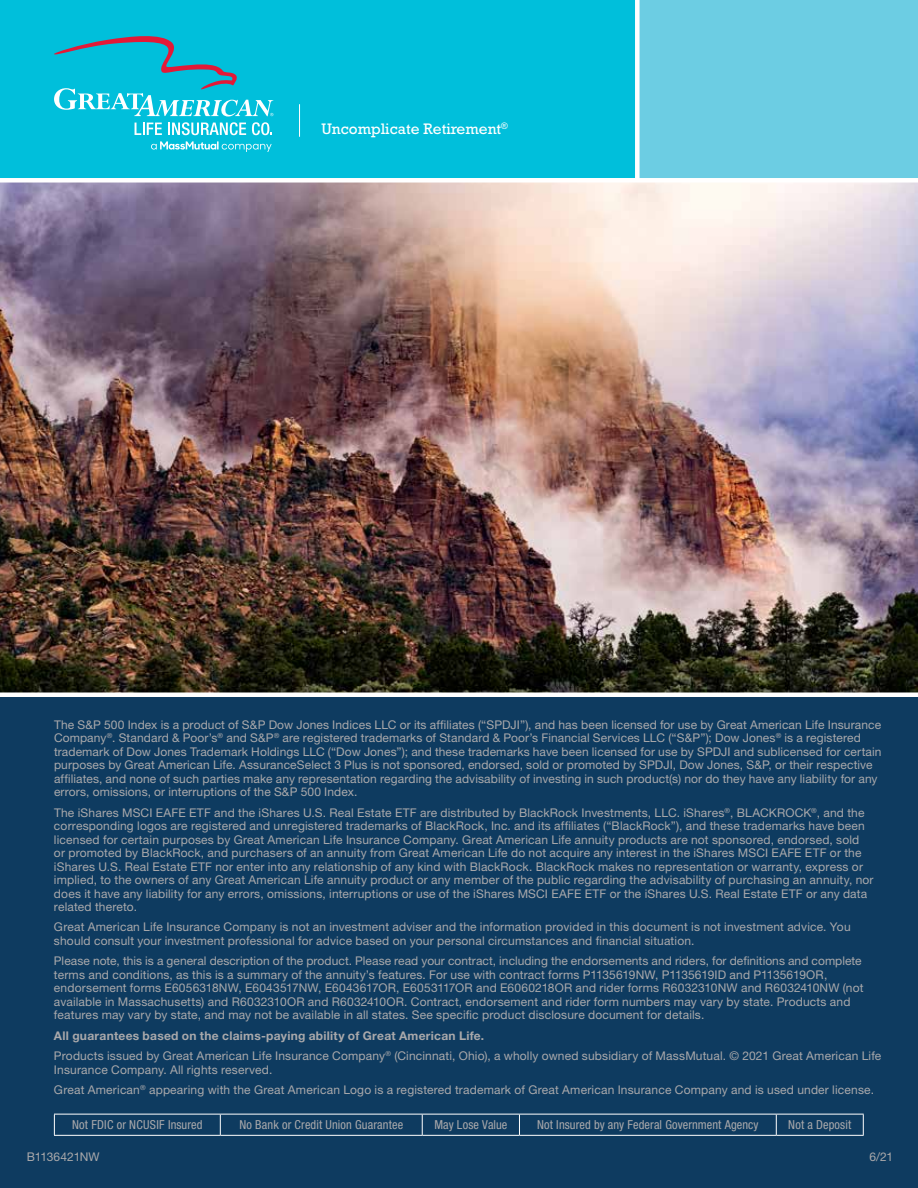
<style>
.page{position:relative;width:918px;height:1188px;background:#0e3b60}
.page>*{position:absolute;margin:0;border:0;box-sizing:border-box;transform-origin:0 0}
.t1{font:15.45px "Rockwell Std";color:#fff}
.t2{font:condensed 12.3px "Helvetica Neue LT Std";letter-spacing:.01em;color:#aaa9ab}
.t3{font:12px/13.5px "Helvetica Neue LT Std";letter-spacing:.01em;color:#aaa9ab}
.t4{font:12px "Helvetica Neue LT Std";letter-spacing:-.02em;color:#aaa9ab}
.s1{font-weight:700}
</style>
<div class="page">
<div style="left:0;top:0;width:635px;height:178px;background:#00bfdb"></div>
<hr style="left:54px;top:1114px;width:166px;height:1px;background:#fff">
<svg style="left:54px;top:1115px;width:1px;height:20px"></svg>
<hr style="left:220px;top:1114px;width:202px;height:1px;background:#fff">
<svg style="left:220px;top:1115px;width:1px;height:20px"></svg>
<hr style="left:422px;top:1114px;width:97px;height:1px;background:#fff">
<svg style="left:422px;top:1115px;width:1px;height:20px"></svg>
<hr style="left:519px;top:1114px;width:257px;height:1px;background:#fff">
<svg style="left:519px;top:1115px;width:1px;height:20px"></svg>
<hr style="left:776px;top:1114px;width:88px;height:1px;background:#fff">
<svg style="left:776px;top:1115px;width:1px;height:20px"></svg>
<svg style="left:863px;top:1115px;width:1px;height:20px"></svg>
<hr style="left:54px;top:1135px;width:166px;height:1px;background:#fff">
<hr style="left:220px;top:1135px;width:202px;height:1px;background:#fff">
<hr style="left:422px;top:1135px;width:97px;height:1px;background:#fff">
<hr style="left:519px;top:1135px;width:257px;height:1px;background:#fff">
<hr style="left:776px;top:1135px;width:88px;height:1px;background:#fff">
<img style="left:0;top:183px;width:918px;height:509px">
<div style="left:635px;top:0;width:283px;height:178px;background:#6ccde3"></div>
<div style="left:635px;top:0;width:5px;height:180px;background:#fff"></div>
<div style="left:0;top:178px;width:918px;height:5px;background:#fff"></div>
<div style="left:0;top:692px;width:918px;height:5px;background:#fff"></div>
<hr style="left:299px;top:104px;width:1px;height:33px;background:#fff">
<svg style="left:151px;top:141px;width:121px;height:11px"></svg>
<svg style="left:54px;top:36px;width:219px;height:99px"></svg>
<p class="t1" style="left:321px;top:120px;width:188px">Uncomplicate Retirement<sup>®</sup></p>
<p class="t3" style="left:54px;top:718px;width:829px">The S&amp;P 500 Index is a product of S&amp;P Dow Jones Indices LLC or its affiliates (“SPDJI”), and has been licensed for use by Great American Life Insurance Company<sup>®</sup>. Standard &amp; Poor’s<sup>®</sup> and S&amp;P<sup>®</sup> are registered trademarks of Standard &amp; Poor’s Financial Services LLC (“S&amp;P”); Dow Jones<sup>®</sup> is a registered trademark of Dow Jones Trademark Holdings LLC (“Dow Jones”); and these trademarks have been licensed for use by SPDJI and sublicensed for certain purposes by Great American Life. AssuranceSelect 3 Plus is not sponsored, endorsed, sold or promoted by SPDJI, Dow Jones, S&amp;P, or their respective affiliates, and none of such parties make any representation regarding the advisability of investing in such product(s) nor do they have any liability for any errors, omissions, or interruptions of the S&amp;P 500 Index.</p>
<p class="t3" style="left:54px;top:806px;width:821px">The iShares MSCI EAFE ETF and the iShares U.S. Real Estate ETF are distributed by BlackRock Investments, LLC. iShares<sup>®</sup>, BLACKROCK<sup>®</sup>, and the corresponding logos are registered and unregistered trademarks of BlackRock, Inc. and its affiliates (“BlackRock”), and these trademarks have been licensed for certain purposes by Great American Life Insurance Company. Great American Life annuity products are not sponsored, endorsed, sold<br>or promoted by BlackRock, and purchasers of an annuity from Great American Life do not acquire any interest in the iShares MSCI EAFE ETF or the iShares U.S. Real Estate ETF nor enter into any relationship of any kind with BlackRock. BlackRock makes no representation or warranty, express or implied, to the owners of any Great American Life annuity product or any member of the public regarding the advisability of purchasing an annuity, nor does it have any liability for any errors, omissions, interruptions or use of the iShares MSCI EAFE ETF or the iShares U.S. Real Estate ETF or any data related thereto.</p>
<p class="t3" style="left:54px;top:920px;width:798px">Great American Life Insurance Company is not an investment adviser and the information provided in this document is not investment advice. You should consult your investment professional for advice based on your personal circumstances and financial situation.</p>
<p class="t3" style="left:54px;top:954px;width:811px">Please note, this is a general description of the product. Please read your contract, including the endorsements and riders, for definitions and complete terms and conditions, as this is a summary of the annuity’s features. For use with contract forms P1135619NW, P1135619ID and P1135619OR, endorsement forms E6056318NW, E6043517NW, E6043617OR, E6053117OR and E6060218OR and rider forms R6032310NW and R6032410NW (not available in Massachusetts) and R6032310OR and R6032410OR. Contract, endorsement and rider form numbers may vary by state. Products and features may vary by state, and may not be available in all states. See specific product disclosure document for details.</p>
<p class="t3" style="left:54px;top:1025px;width:829px;line-height:20.4px"><span class="s1">All guarantees based on the claims-paying ability of Great American Life.<br></span>Products issued by Great American Life Insurance Company<sup>®</sup> (Cincinnati, Ohio), a wholly owned subsidiary of MassMutual. © 2021 Great American Life</p>
<p class="t3" style="left:54px;top:1059px;width:822px;line-height:20.4px">Insurance Company. All rights reserved.<br>Great American<sup>®</sup> appearing with the Great American Logo is a registered trademark of Great American Insurance Company and is used under license.</p>
<p class="t2" style="left:72px;top:1118px;width:132px">Not FDIC or NCUSIF Insured</p>
<p class="t2" style="left:239px;top:1118px;width:165px">No Bank or Credit Union Guarantee</p>
<p class="t2" style="left:434px;top:1118px;width:75px">May Lose Value</p>
<p class="t2" style="left:537px;top:1118px;width:223px">Not Insured by any Federal Government Agency</p>
<p class="t2" style="left:788px;top:1118px;width:64px">Not a Deposit</p>
<p class="t4" style="left:27px;top:1150px;width:74px">B1136421NW</p>
<p class="t3" style="left:869px;top:1150px;width:25px">6/21</p>
</div>
